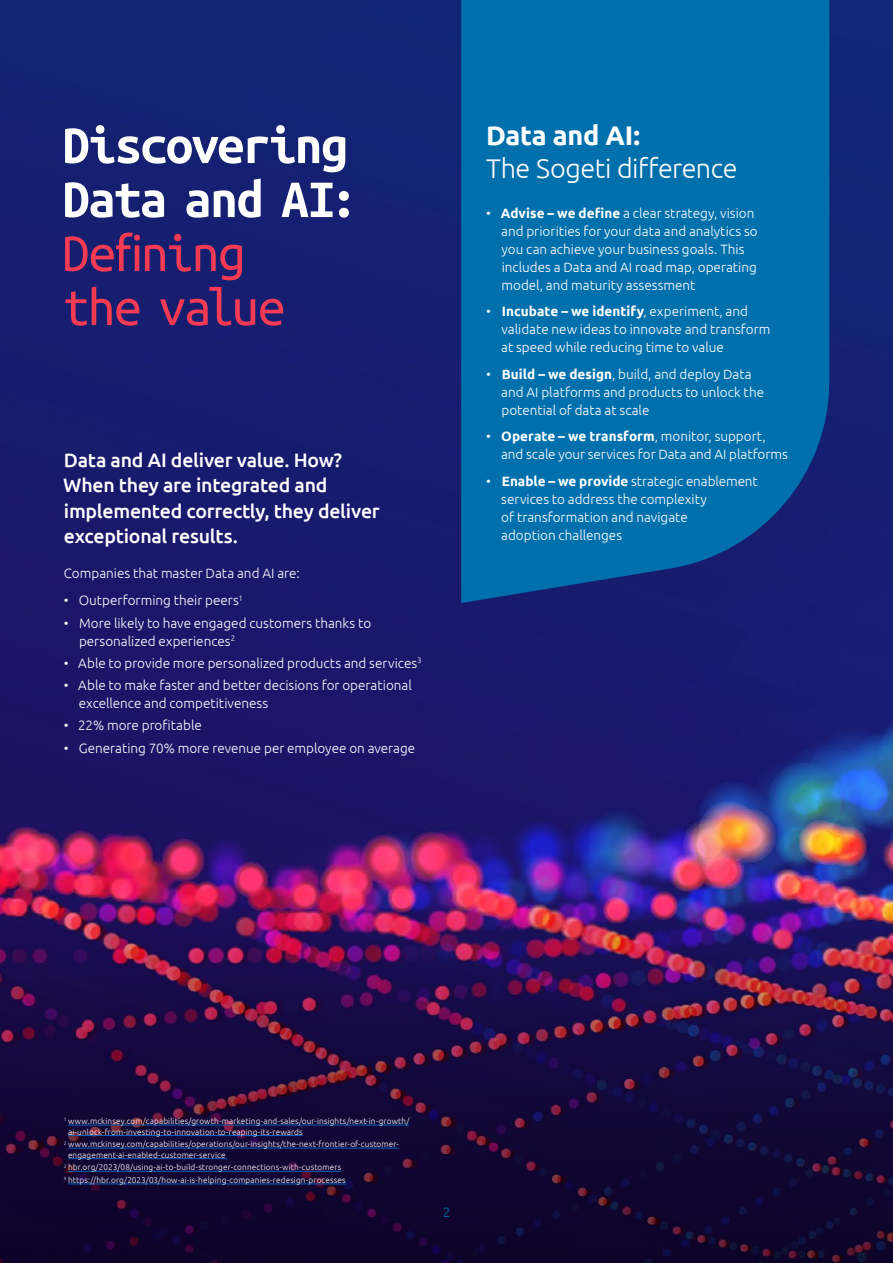
<style>
.page{position:relative;width:893px;height:1263px;background:#fff}
.page>*{position:absolute;margin:0;border:0;box-sizing:border-box;transform-origin:0 0}
.title1{font:700 55.5px/54px "Ubuntu Mono";letter-spacing:-.03em;color:#fff}
.cbe-title_k{font:300 27px/33px "Ubuntu";letter-spacing:-.015em;color:#fff}
.chapter-intro{font:500 19.5px/25.5px "Ubuntu";letter-spacing:-.015em;color:#fff}
.text{font:300 13.5px/18px "Ubuntu";color:#fff}
.t1{font:300 13.5px "Ubuntu";color:#0070ad}
.footnote{font:300 8.25px/10.5px "Ubuntu";letter-spacing:.015em;color:#fff}
.s1{font-weight:400;color:#f53b53}
.s2{font-weight:700}
</style>
<div class="page">
<img style="left:0;top:0;width:893px;height:891px">
<img style="left:0;top:891px;width:893px;height:372px">
<svg style="left:461px;top:0;width:368px;height:603px;background:#0169a8"></svg>
<hr style="left:68px;top:1125px;width:341px;height:1px;background:#0563c1">
<hr style="left:68px;top:1135px;width:235px;height:1px;background:#0563c1">
<hr style="left:68px;top:1148px;width:331px;height:1px;background:#0563c1">
<hr style="left:68px;top:1158px;width:159px;height:1px;background:#0563c1">
<hr style="left:68px;top:1171px;width:273px;height:1px;background:#0563c1">
<hr style="left:68px;top:1184px;width:278px;height:1px;background:#0563c1">
<p class="title1" style="left:62px;top:118px;width:297px">Discovering<br>Data and AI:<br><span class="s1">Defining<br>the value</span></p>
<p class="chapter-intro" style="left:63px;top:446px;width:318px">Data and AI deliver value. How?<br>When they are integrated and implemented correctly, they deliver exceptional results.</p>
<p class="text" style="left:64px;top:564px;width:238px">Companies that master Data and AI are:</p>
<p class="text" style="left:64px;top:591px;width:181px">• Outperforming their peers<sup>1</sup></p>
<p class="text" style="left:79px;top:613px;width:294px;text-indent:-15px">• More likely to have engaged customers thanks to personalized experiences<sup>2</sup></p>
<p class="text" style="left:64px;top:654px;width:359px">• Able to provide more personalized products and services<sup>3</sup></p>
<p class="text" style="left:79px;top:676px;width:334px;text-indent:-15px">• Able to make faster and better decisions for operational excellence and competitiveness</p>
<p class="text" style="left:64px;top:716px;width:140px">• 22% more profitable</p>
<p class="text" style="left:64px;top:738px;width:353px">• Generating 70% more revenue per employee on average</p>
<p class="cbe-title_k" style="left:486px;top:118px;width:253px"><span class="s2">Data and AI:<br></span>The Sogeti difference</p>
<p class="text" style="left:501px;top:203px;width:258px;text-indent:-15px">• <span class="s2">Advise – we define</span> a clear strategy, vision and priorities for your data and analytics so you can achieve your business goals. This includes a Data and AI road map, operating model, and maturity assessment</p>
<p class="text" style="left:501px;top:302px;width:271px;text-indent:-15px">• <span class="s2">Incubate – we identify</span>, experiment, and validate new ideas to innovate and transform at speed while reducing time to value</p>
<p class="text" style="left:501px;top:364px;width:264px;text-indent:-15px">• <span class="s2">Build – we design</span>, build, and deploy Data and AI platforms and products to unlock the potential of data at scale</p>
<p class="text" style="left:501px;top:427px;width:288px;text-indent:-15px">• <span class="s2">Operate – we transform</span>, monitor, support, and scale your services for Data and AI platforms</p>
<p class="text" style="left:501px;top:471px;width:258px;text-indent:-15px">• <span class="s2">Enable – we provide</span> strategic enablement services to address the complexity<br>of transformation and navigate<br>adoption challenges</p>
<p class="footnote" style="left:68px;top:1116px;width:343px;text-indent:-4px"><sup>1</sup> www.mckinsey.com/capabilities/growth-marketing-and-sales/our-insights/next-in-growth/ ai-unlock-from-investing-to-innovation-to-reaping-its-rewards</p>
<p class="footnote" style="left:68px;top:1139px;width:332px;text-indent:-4px"><sup>2</sup> www.mckinsey.com/capabilities/operations/our-insights/the-next-frontier-of-customer&shy;engagement-ai-enabled-customer-service</p>
<p class="footnote" style="left:64px;top:1162px;width:279px"><sup>3</sup> hbr.org/2023/08/using-ai-to-build-stronger-connections-with-customers</p>
<p class="footnote" style="left:64px;top:1175px;width:284px"><sup>4</sup> https://hbr.org/2023/03/how-ai-is-helping-companies-redesign-processes</p>
<p class="t1" style="left:443px;top:1204px;width:9px">2</p>
</div>
